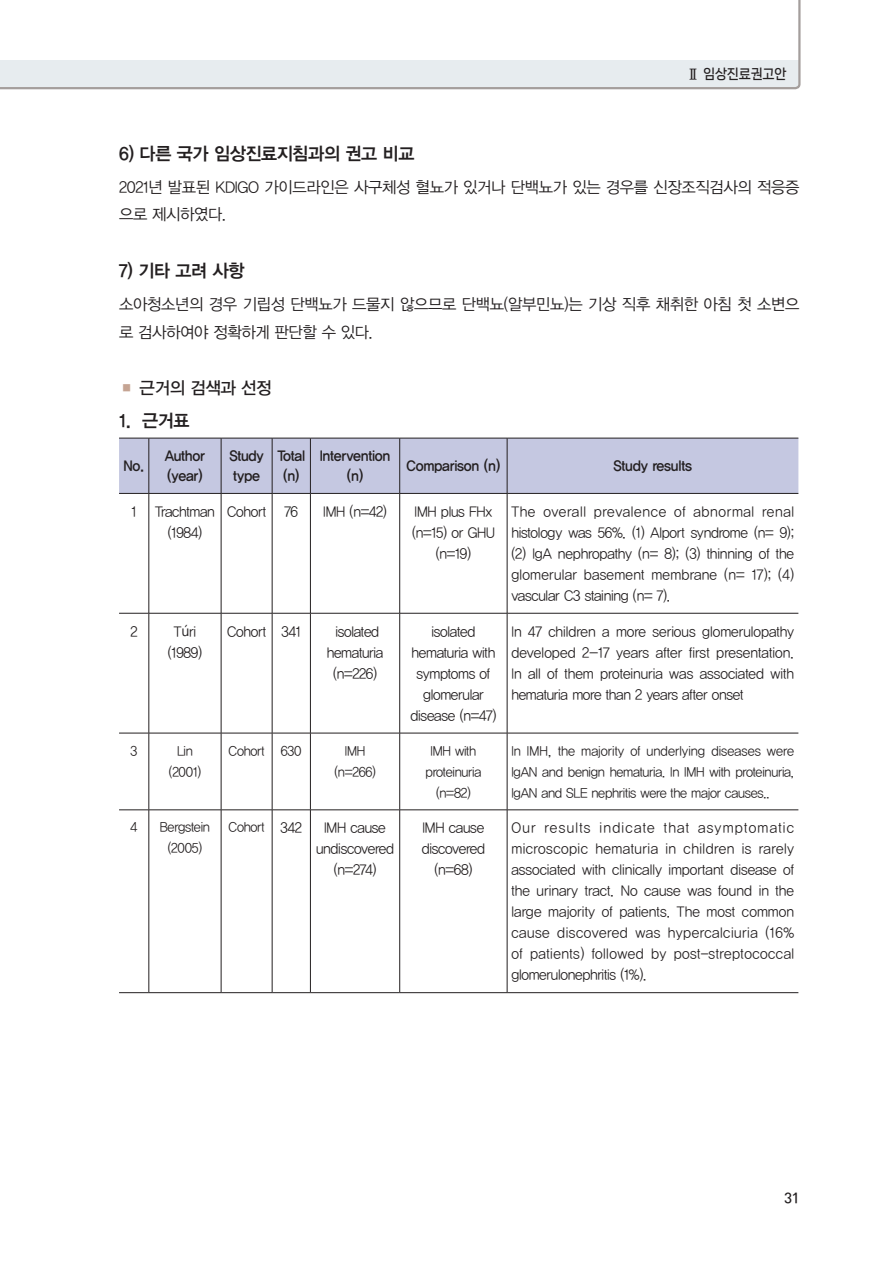
<style>
.page{position:relative;width:893px;height:1263px;background:#fff}
.page>*{position:absolute;margin:0;border:0;box-sizing:border-box;transform-origin:0 0}
._1{font:18px "YDVYGO14";letter-spacing:-.02em;color:#231f20}
.본문제목{font:17.25px "YDVYGO13";letter-spacing:-.02em;color:#231f20}
.본문{font:16.05px/27.8px "YDVYGO12";letter-spacing:-.02em;color:#231f20}
.표내용{font:14.55px/21px "YDVYGO12";letter-spacing:-.02em;color:#231f20;text-align:center;scale:.95 1}
.표헤드{font:14.55px/19.5px "YDVYGO14";letter-spacing:-.02em;color:#231f20;scale:.95 1}
.표내용-2{font:14.55px "YDVYGO12";color:#212121;scale:.95 1}
.표내용-3{font:13.5px/20.7px "YDVYGO12";letter-spacing:-.02em;color:#231f20;text-align:center;scale:.95 1}
.t1{font:13.5px "Nanum Square Neo TTF c Bd";letter-spacing:-.02em;color:#231f20;scale:.95 1}
.t2{font:13.5px "Rix Head M";color:#231f20}
.s1{font-family:"YDVY Mj O14";font-size:16.5px}
.s2{font-family:"YDVYGO12";color:#c5a493}
.s3{font-family:"Malgun Gothic"}
.s4{font-size:14.55px}
</style>
<div class="page">
<svg style="left:0;top:0;width:800px;height:89px"></svg>
<div style="left:119px;top:439px;width:679px;height:54px;background:#c5c8e1"></div>
<hr style="left:119px;top:438px;width:30px;height:1px;background:#231f20">
<hr style="left:149px;top:438px;width:72px;height:1px;background:#231f20">
<hr style="left:149px;top:438px;width:1px;height:55px;background:#231f20">
<hr style="left:221px;top:438px;width:51px;height:1px;background:#231f20">
<hr style="left:221px;top:438px;width:1px;height:55px;background:#231f20">
<hr style="left:272px;top:438px;width:38px;height:1px;background:#231f20">
<hr style="left:272px;top:438px;width:1px;height:55px;background:#231f20">
<hr style="left:310px;top:438px;width:90px;height:1px;background:#231f20">
<hr style="left:310px;top:438px;width:1px;height:55px;background:#231f20">
<hr style="left:400px;top:438px;width:107px;height:1px;background:#231f20">
<hr style="left:399px;top:438px;width:1px;height:55px;background:#231f20">
<hr style="left:507px;top:438px;width:291px;height:1px;background:#231f20">
<hr style="left:507px;top:438px;width:1px;height:55px;background:#231f20">
<hr style="left:119px;top:493px;width:30px;height:1px;background:#231f20">
<hr style="left:149px;top:493px;width:72px;height:1px;background:#231f20">
<hr style="left:149px;top:494px;width:1px;height:119px;background:#231f20">
<hr style="left:221px;top:493px;width:51px;height:1px;background:#231f20">
<hr style="left:221px;top:494px;width:1px;height:119px;background:#231f20">
<hr style="left:272px;top:493px;width:38px;height:1px;background:#231f20">
<hr style="left:272px;top:494px;width:1px;height:119px;background:#231f20">
<hr style="left:310px;top:493px;width:90px;height:1px;background:#231f20">
<hr style="left:310px;top:494px;width:1px;height:119px;background:#231f20">
<hr style="left:400px;top:493px;width:107px;height:1px;background:#231f20">
<hr style="left:399px;top:494px;width:1px;height:119px;background:#231f20">
<hr style="left:507px;top:493px;width:291px;height:1px;background:#231f20">
<hr style="left:507px;top:494px;width:1px;height:119px;background:#231f20">
<hr style="left:119px;top:613px;width:30px;height:1px;background:#231f20">
<hr style="left:149px;top:613px;width:72px;height:1px;background:#231f20">
<hr style="left:149px;top:613px;width:1px;height:120px;background:#231f20">
<hr style="left:221px;top:613px;width:51px;height:1px;background:#231f20">
<hr style="left:221px;top:613px;width:1px;height:120px;background:#231f20">
<hr style="left:272px;top:613px;width:38px;height:1px;background:#231f20">
<hr style="left:272px;top:613px;width:1px;height:120px;background:#231f20">
<hr style="left:310px;top:613px;width:90px;height:1px;background:#231f20">
<hr style="left:310px;top:613px;width:1px;height:120px;background:#231f20">
<hr style="left:400px;top:613px;width:107px;height:1px;background:#231f20">
<hr style="left:399px;top:613px;width:1px;height:120px;background:#231f20">
<hr style="left:507px;top:613px;width:291px;height:1px;background:#231f20">
<hr style="left:507px;top:613px;width:1px;height:120px;background:#231f20">
<hr style="left:119px;top:733px;width:30px;height:1px;background:#231f20">
<hr style="left:149px;top:733px;width:72px;height:1px;background:#231f20">
<hr style="left:149px;top:733px;width:1px;height:77px;background:#231f20">
<hr style="left:221px;top:733px;width:51px;height:1px;background:#231f20">
<hr style="left:221px;top:733px;width:1px;height:77px;background:#231f20">
<hr style="left:272px;top:733px;width:38px;height:1px;background:#231f20">
<hr style="left:272px;top:733px;width:1px;height:77px;background:#231f20">
<hr style="left:310px;top:733px;width:90px;height:1px;background:#231f20">
<hr style="left:310px;top:733px;width:1px;height:77px;background:#231f20">
<hr style="left:400px;top:733px;width:107px;height:1px;background:#231f20">
<hr style="left:399px;top:733px;width:1px;height:77px;background:#231f20">
<hr style="left:507px;top:733px;width:291px;height:1px;background:#231f20">
<hr style="left:507px;top:733px;width:1px;height:77px;background:#231f20">
<hr style="left:119px;top:809px;width:30px;height:1px;background:#231f20">
<hr style="left:149px;top:809px;width:72px;height:1px;background:#231f20">
<hr style="left:149px;top:810px;width:1px;height:182px;background:#231f20">
<hr style="left:221px;top:809px;width:51px;height:1px;background:#231f20">
<hr style="left:221px;top:810px;width:1px;height:182px;background:#231f20">
<hr style="left:272px;top:809px;width:38px;height:1px;background:#231f20">
<hr style="left:272px;top:810px;width:1px;height:182px;background:#231f20">
<hr style="left:310px;top:809px;width:90px;height:1px;background:#231f20">
<hr style="left:310px;top:810px;width:1px;height:182px;background:#231f20">
<hr style="left:400px;top:809px;width:107px;height:1px;background:#231f20">
<hr style="left:399px;top:810px;width:1px;height:182px;background:#231f20">
<hr style="left:507px;top:809px;width:291px;height:1px;background:#231f20">
<hr style="left:507px;top:810px;width:1px;height:182px;background:#231f20">
<hr style="left:119px;top:992px;width:30px;height:1px;background:#231f20">
<hr style="left:149px;top:992px;width:72px;height:1px;background:#231f20">
<hr style="left:221px;top:992px;width:51px;height:1px;background:#231f20">
<hr style="left:272px;top:992px;width:38px;height:1px;background:#231f20">
<hr style="left:310px;top:992px;width:90px;height:1px;background:#231f20">
<hr style="left:400px;top:992px;width:107px;height:1px;background:#231f20">
<hr style="left:507px;top:992px;width:291px;height:1px;background:#231f20">
<p class="t1" style="left:686px;top:66px;width:108px"><span class="s1">Ⅱ</span> 임상진료권고안</p>
<p class="_1" style="left:119px;top:141px;width:297px">6) 다른 국가 임상진료지침과의 권고 비교</p>
<p class="본문" style="left:119px;top:172px;width:682px">2021년 발표된 KDIGO 가이드라인은 사구체성 혈뇨가 있거나 단백뇨가 있는 경우를 신장조직검사의 적응증 으로 제시하였다.</p>
<p class="_1" style="left:119px;top:259px;width:127px">7) 기타 고려 사항</p>
<p class="본문" style="left:119px;top:289px;width:682px">소아청소년의 경우 기립성 단백뇨가 드물지 않으므로 단백뇨(알부민뇨)는 기상 직후 채취한 아침 첫 소변으 로 검사하여야 정확하게 판단할 수 있다.</p>
<p class="본문제목" style="left:119px;top:376px;width:154px"><span class="s2">■</span> 근거의 검색과 선정</p>
<p class="_1" style="left:119px;top:408px;width:72px">1. 근거표</p>
<p class="표헤드" style="left:123px;top:455px;width:24px">No.</p>
<p class="표헤드" style="left:165px;top:446px;width:44px">Author (year)</p>
<p class="표헤드" style="left:229px;top:446px;width:38px">Study type</p>
<p class="표헤드" style="left:277px;top:446px;width:31px;text-align:center">Total (n)</p>
<p class="표헤드" style="left:320px;top:446px;width:76px;text-align:center">Intervention (n)</p>
<p class="표헤드" style="left:407px;top:455px;width:100px">Comparison (n)</p>
<p class="표헤드" style="left:613px;top:455px;width:84px">Study results</p>
<p class="표내용" style="left:131px;top:500px;width:7px">1</p>
<p class="표내용" style="left:155px;top:500px;width:65px">Trachtman</p>
<p class="표내용" style="left:168px;top:521px;width:38px">(1984)</p>
<p class="표내용" style="left:227px;top:500px;width:42px">Cohort</p>
<p class="표내용-2" style="left:284px;top:502px;width:16px">76</p>
<p class="표내용" style="left:323px;top:500px;width:68px">IMH (n=42)</p>
<p class="표내용" style="left:415px;top:500px;width:83px">IMH plus FHx</p>
<p class="표내용" style="left:412px;top:521px;width:89px">(n=15) or GHU (n=19)</p>
<p class="표내용" style="left:511px;top:500px;width:299px;text-align:justify">The overall prevalence of abnormal renal histology was 56%. (1) Alport syndrome (n= 9); (2) IgA nephropathy (n= 8); (3) thinning of the glomerular basement membrane (n= 17); (4) vascular C3 staining (n= 7).</p>
<p class="표내용" style="left:130px;top:620px;width:9px">2</p>
<p class="표내용" style="left:174px;top:620px;width:25px">T<span class="s3">ú</span>ri</p>
<p class="표내용" style="left:168px;top:641px;width:37px">(1989)</p>
<p class="표내용-3" style="left:131px;top:739px;width:9px">3</p>
<p class="표내용-3" style="left:177px;top:739px;width:18px">Lin</p>
<p class="표내용-3" style="left:169px;top:760px;width:35px">(2001)</p>
<p class="표내용-3" style="left:131px;top:816px;width:9px">4</p>
<p class="표내용-3" style="left:160px;top:816px;width:54px">Bergstein</p>
<p class="표내용-3" style="left:168px;top:837px;width:38px">(2005)</p>
<p class="표내용" style="left:227px;top:620px;width:42px">Cohort</p>
<p class="표내용" style="left:282px;top:620px;width:22px">341</p>
<p class="표내용" style="left:327px;top:620px;width:61px">isolated hematuria (n=226)</p>
<p class="표내용" style="left:410px;top:620px;width:92px">isolated hematuria with symptoms of glomerular disease (n=47)</p>
<p class="표내용" style="left:511px;top:620px;width:299px;text-align:justify">In 47 children a more serious glomerulopathy developed 2-17 years after first presentation.<br>In all of them proteinuria was associated with hematuria more than 2 years after onset</p>
<p class="표내용-3" style="left:229px;top:739px;width:40px">Cohort</p>
<p class="표내용-3" style="left:281px;top:739px;width:23px">630</p>
<p class="표내용-3" style="left:345px;top:739px;width:23px">IMH</p>
<p class="표내용-3" style="left:334px;top:760px;width:45px">(n=266)</p>
<p class="표내용-3" style="left:229px;top:816px;width:40px">Cohort</p>
<p class="표내용" style="left:281px;top:816px;width:24px">342</p>
<p class="표내용" style="left:316px;top:816px;width:84px">IMH cause undiscovered</p>
<p class="표내용" style="left:334px;top:858px;width:46px">(n=274)</p>
<p class="표내용-3" style="left:426px;top:739px;width:60px">IMH with proteinuria</p>
<p class="표내용-3" style="left:436px;top:781px;width:38px">(n=82)</p>
<p class="표내용-3" style="left:511px;top:740px;width:299px;text-align:justify">In IMH<span class="s4">,</span> the majority of underlying diseases were IgAN and benign hematuria. In IMH with proteinuria, IgAN and SLE nephritis were the major causes..</p>
<p class="표내용" style="left:422px;top:816px;width:68px">IMH cause discovered (n=68)</p>
<p class="표내용" style="left:511px;top:816px;width:299px;text-align:justify">Our results indicate that asymptomatic microscopic hematuria in children is rarely associated with clinically important disease of the urinary tract. No cause was found in the large majority of patients. The most common cause discovered was hypercalciuria (16% of patients) followed by post<span class="s3">–</span>streptococcal glomerulonephritis (1%).</p>
<p class="t2" style="left:784px;top:1190px;width:17px">31</p>
</div>
